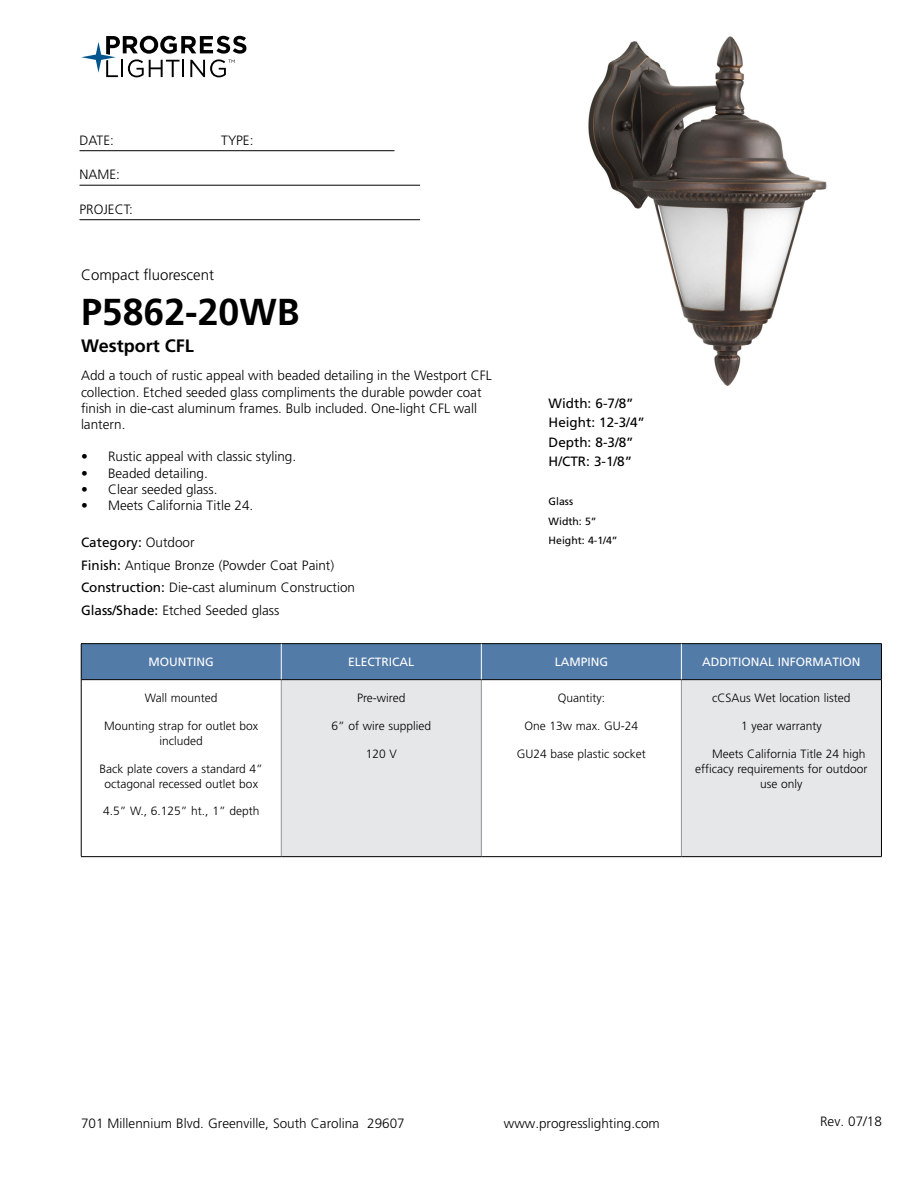
<style>
.page{position:relative;width:918px;height:1188px;background:#fff}
.page>*{position:absolute;margin:0;border:0;box-sizing:border-box;transform-origin:0 0}
.t1{font:700 37.5px "Frutiger LT Std";color:#000}
.t2{font:700 18px "Frutiger LT Std";color:#000}
.t3{font:300 15px "Frutiger LT Std";color:#000}
.t4{font:300 13.5px/16.2px "Frutiger LT Std";color:#000}
.t5{font:13.5px/19.5px "Frutiger LT Std";color:#000}
.t6{font:300 12px/15px "Frutiger LT Std";color:#000;text-align:center}
.t7{font:12px "Frutiger LT Std";color:#fff}
.t8{font:10.5px/19.5px "Frutiger LT Std";color:#000}
.s1{font-weight:400}
</style>
<div class="page">
<svg style="left:81px;top:36px;width:165px;height:41px"></svg>
<hr style="left:80px;top:150px;width:314px;height:1px;background:#000">
<hr style="left:80px;top:185px;width:340px;height:1px;background:#000">
<hr style="left:80px;top:219px;width:340px;height:1px;background:#000">
<div style="left:82px;top:644px;width:799px;height:35px;background:#527ba8"></div>
<div style="left:281px;top:680px;width:200px;height:177px;background:#e6e7e8"></div>
<div style="left:681px;top:680px;width:200px;height:177px;background:#e6e7e8"></div>
<hr style="left:281px;top:680px;width:1px;height:176px;background:#939598">
<hr style="left:481px;top:680px;width:1px;height:176px;background:#939598">
<hr style="left:681px;top:680px;width:1px;height:176px;background:#939598">
<hr style="left:81px;top:679px;width:200px;height:1px;background:#000">
<hr style="left:281px;top:679px;width:200px;height:1px;background:#000">
<hr style="left:481px;top:679px;width:200px;height:1px;background:#000">
<hr style="left:681px;top:679px;width:200px;height:1px;background:#000">
<hr style="left:81px;top:856px;width:200px;height:1px;background:#000">
<hr style="left:281px;top:856px;width:200px;height:1px;background:#000">
<hr style="left:481px;top:856px;width:200px;height:1px;background:#000">
<hr style="left:681px;top:856px;width:201px;height:1px;background:#000">
<hr style="left:81px;top:643px;width:200px;height:1px;background:#000">
<hr style="left:81px;top:644px;width:1px;height:36px;background:#000">
<hr style="left:281px;top:643px;width:200px;height:1px;background:#000">
<hr style="left:481px;top:643px;width:200px;height:1px;background:#000">
<hr style="left:681px;top:643px;width:201px;height:1px;background:#000">
<hr style="left:881px;top:644px;width:1px;height:36px;background:#000">
<hr style="left:81px;top:680px;width:1px;height:176px;background:#000">
<hr style="left:881px;top:680px;width:1px;height:176px;background:#000">
<hr style="left:281px;top:644px;width:1px;height:35px;background:#fff">
<hr style="left:681px;top:644px;width:1px;height:35px;background:#fff">
<hr style="left:481px;top:644px;width:1px;height:35px;background:#fff">
<img style="left:588px;top:36px;width:239px;height:349px">
<p class="t4" style="left:80px;top:132px;width:36px">DATE:</p>
<p class="t4" style="left:221px;top:132px;width:34px">TYPE:</p>
<p class="t4" style="left:80px;top:167px;width:42px">NAME:</p>
<p class="t4" style="left:80px;top:201px;width:55px">PROJECT:</p>
<p class="t3" style="left:81px;top:266px;width:135px">Compact fluorescent</p>
<h1 class="t1" style="left:81px;top:290px;width:220px">P5862-20WB</h1>
<h2 class="t2" style="left:81px;top:335px;width:114px">Westport CFL</h2>
<p class="t4" style="left:81px;top:368px;width:412px">Add a touch of rustic appeal with beaded detailing in the Westport CFL collection. Etched seeded glass compliments the durable powder coat finish in die-cast aluminum frames. Bulb included. One-light CFL wall lantern.</p>
<p class="t4" style="left:81px;top:449px;width:217px">• Rustic appeal with classic styling.</p>
<p class="t4" style="left:81px;top:465px;width:128px">• Beaded detailing.</p>
<p class="t4" style="left:81px;top:481px;width:138px">• Clear seeded glass.</p>
<p class="t4" style="left:81px;top:497px;width:174px">• Meets California Title 24.</p>
<p class="t4" style="left:81px;top:532px;width:276px;line-height:22.5px"><span class="s1">Category:</span> Outdoor<br><span class="s1">Finish:</span> Antique Bronze (Powder Coat Paint)<br><span class="s1">Construction:</span> Die-cast aluminum Construction <span class="s1">Glass/Shade:</span> Etched Seeded glass</p>
<p class="t7" style="left:149px;top:655px;width:67px">MOUNTING</p>
<p class="t7" style="left:348px;top:655px;width:68px">ELECTRICAL</p>
<p class="t7" style="left:555px;top:655px;width:55px">LAMPING</p>
<p class="t7" style="left:702px;top:655px;width:160px">ADDITIONAL INFORMATION</p>
<p class="t6" style="left:145px;top:691px;width:74px">Wall mounted</p>
<p class="t6" style="left:104px;top:718px;width:156px">Mounting strap for outlet box included</p>
<p class="t6" style="left:100px;top:761px;width:165px">Back plate covers a standard 4” octagonal recessed outlet box</p>
<p class="t6" style="left:103px;top:804px;width:158px">4.5” W., 6.125” ht., 1” depth</p>
<p class="t5" style="left:549px;top:393px;width:98px">Width: 6-7/8”<br>Height: 12-3/4”<br>Depth: 8-3/8”<br>H/CTR: 3-1/8”</p>
<p class="t8" style="left:549px;top:492px;width:71px">Glass<br>Width: 5”<br>Height: 4-1/4”</p>
<p class="t6" style="left:357px;top:691px;width:50px">Pre-wired</p>
<p class="t6" style="left:332px;top:718px;width:101px">6” of wire supplied</p>
<p class="t6" style="left:366px;top:746px;width:33px">120 V</p>
<p class="t6" style="left:712px;top:691px;width:140px">cCSAus Wet location listed</p>
<p class="t6" style="left:741px;top:718px;width:82px">1 year warranty</p>
<p class="t6" style="left:712px;top:746px;width:155px">Meets California Title 24 high</p>
<p class="t6" style="left:695px;top:761px;width:174px">efficacy requirements for outdoor</p>
<p class="t6" style="left:760px;top:776px;width:44px">use only</p>
<p class="t6" style="left:558px;top:691px;width:49px">Quantity:</p>
<p class="t6" style="left:525px;top:718px;width:115px">One 13w max. GU-24</p>
<p class="t6" style="left:517px;top:746px;width:131px">GU24 base plastic socket</p>
<p class="t4" style="left:81px;top:1115px;width:325px">701 Millennium Blvd. Greenville, South Carolina 29607</p>
<p class="t4" style="left:504px;top:1115px;width:158px">www.progresslighting.com</p>
<p class="t4" style="left:820px;top:1114px;width:63px">Rev. 07/18</p>
</div>
